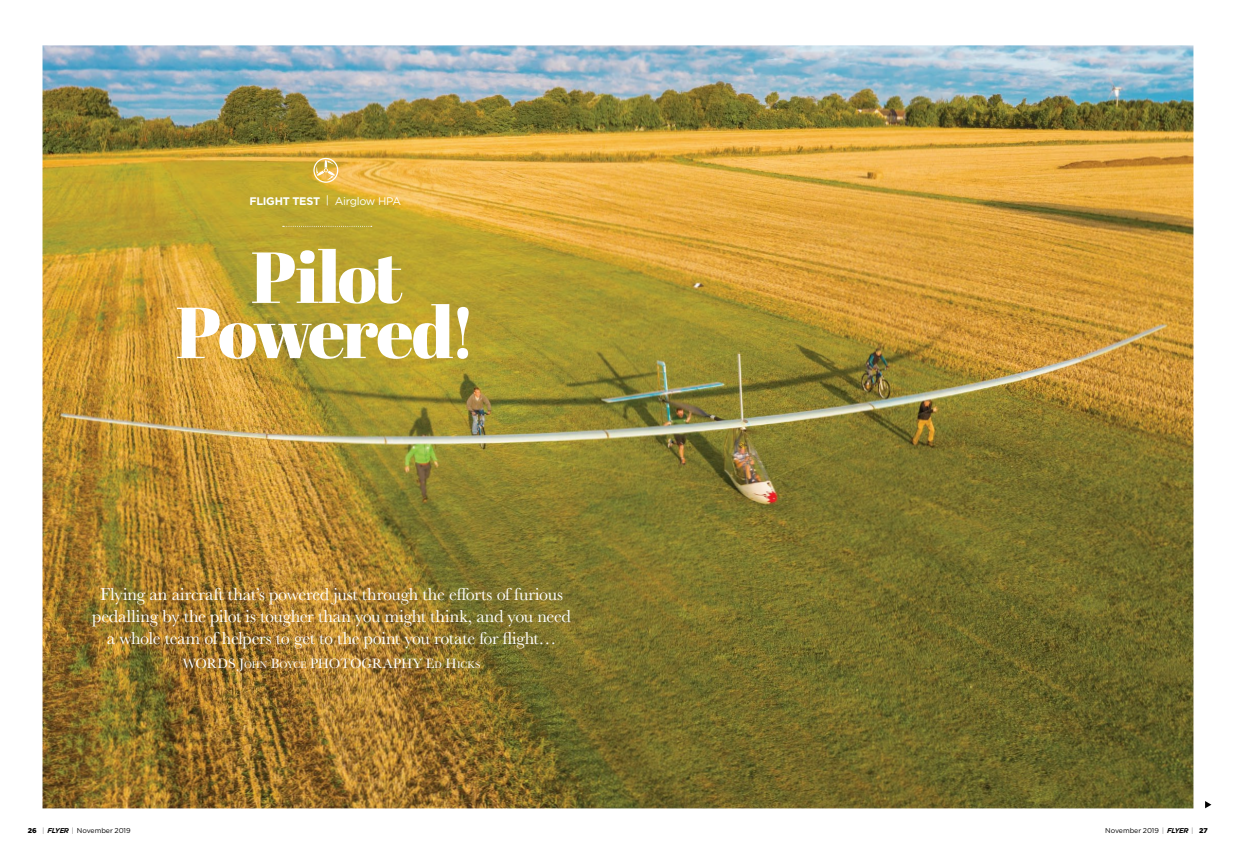
<style>
.page{position:relative;width:1236px;height:851px;background:#fff}
.page>*{position:absolute;margin:0;border:0;box-sizing:border-box;transform-origin:0 0}
.t1{font:72px "Abril Fatface";letter-spacing:-.04em;color:#fff}
.t2{font:18px/22px "Baskerville";letter-spacing:-.015em;color:#fff;text-align:center}
.t3{font:14px "Baskerville";color:#fff}
.t4{font:11px "Gotham";letter-spacing:-.03em;color:#fff}
.t5{font:7px "Gotham";letter-spacing:-.005em;color:#000}
.t6{font:900 7px "Gotham";color:#000}
.s1{font-weight:700}
.s2{font-style:inherit}
.s3{font-size:9.8px}
.s4{font-weight:200}
.s5{font-weight:700;font-style:italic}
</style>
<div class="page">
<svg style="left:1205px;top:801px;width:6px;height:7px"></svg>
<img style="left:43px;top:45px;width:1150px;height:763px">
<svg style="left:313px;top:158px;width:25px;height:25px"></svg>
<svg style="left:283px;top:226px;width:89px;height:1px"></svg>
<p class="t4" style="left:249px;top:194px;width:153px"><span class="s1">FLIGHT TEST</span> | Airglow HPA</p>
<p class="t1" style="left:251px;top:227px;width:153px">Pilot</p>
<p class="t1" style="left:176px;top:282px;width:302px">Powered!</p>
<p class="t2" style="left:92px;top:583px;width:480px">Flying an aircraft that’s powered just through the efforts of furious pedalling by the pilot is tougher than you might think, and you need a whole team of helpers to get to the point you rotate for flight…</p>
<p class="t3" style="left:183px;top:655px;width:299px">WORDS <span class="s2">J</span><span class="s3">OHN</span> <span class="s2">B</span><span class="s3">OYCE</span> PHOTOGRAPHY <span class="s2">E</span><span class="s3">D</span> <span class="s2">H</span><span class="s3">ICKS</span></p>
<p class="t6" style="left:28px;top:825px;width:10px">26</p>
<p class="t5" style="left:43px;top:826px;width:90px"><span class="s4">|</span> <span class="s5">FLYER</span> <span class="s4">|</span> November 2019</p>
<p class="t5" style="left:1105px;top:826px;width:90px">November 2019 <span class="s4">|</span> <span class="s5">FLYER</span> <span class="s4">|</span></p>
<p class="t6" style="left:1199px;top:825px;width:10px">27</p>
</div>
